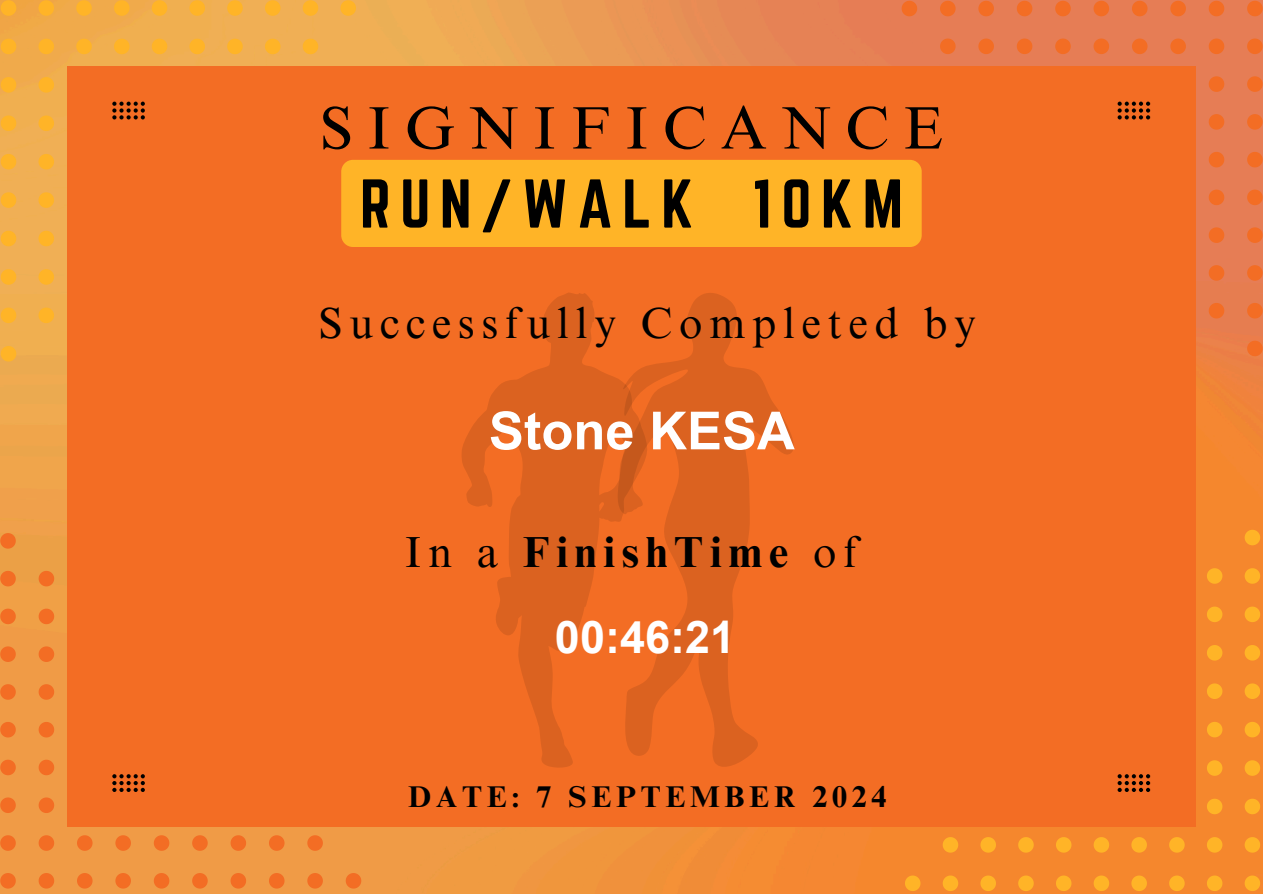
<style>
.page{position:relative;width:1263px;height:894px;background:#fff}
.page>*{position:absolute;margin:0;border:0;box-sizing:border-box;transform-origin:0 0}
.t1{font:60.3px "Norwester";letter-spacing:.155em;color:#000}
.t2{font:60px "Times NRMT Pro";letter-spacing:.245em;color:#000}
.t3{font:700 52.5px "Arial";color:#fff}
.t4{font:700 45px "Arial";color:#fff}
.t5{font:43.5px "Times NRMT Pro";letter-spacing:.155em;color:#000}
.t6{font:700 43.5px "Times NRMT Pro";letter-spacing:.155em;color:#000}
.t7{font:700 30px "Times NRMT Pro";letter-spacing:.155em;color:#000}
.s1{font-weight:400}
</style>
<div class="page">
<img style="left:0;top:0;width:1263px;height:893px">
<svg style="left:1247px;top:340px;width:16px;height:16px"></svg>
<svg style="left:1247px;top:303px;width:16px;height:15px"></svg>
<svg style="left:1209px;top:303px;width:15px;height:15px"></svg>
<svg style="left:1247px;top:265px;width:16px;height:15px"></svg>
<svg style="left:1209px;top:265px;width:15px;height:15px"></svg>
<svg style="left:1247px;top:227px;width:16px;height:16px"></svg>
<svg style="left:1209px;top:227px;width:15px;height:16px"></svg>
<svg style="left:1247px;top:189px;width:16px;height:16px"></svg>
<svg style="left:1209px;top:189px;width:15px;height:16px"></svg>
<svg style="left:1247px;top:152px;width:16px;height:15px"></svg>
<svg style="left:1209px;top:152px;width:15px;height:15px"></svg>
<svg style="left:1247px;top:114px;width:16px;height:16px"></svg>
<svg style="left:1209px;top:114px;width:15px;height:16px"></svg>
<svg style="left:1247px;top:76px;width:16px;height:16px"></svg>
<svg style="left:1209px;top:76px;width:15px;height:16px"></svg>
<svg style="left:1247px;top:39px;width:16px;height:15px"></svg>
<svg style="left:1209px;top:39px;width:15px;height:15px"></svg>
<svg style="left:1170px;top:39px;width:16px;height:15px"></svg>
<svg style="left:1132px;top:39px;width:15px;height:15px"></svg>
<svg style="left:1093px;top:39px;width:16px;height:15px"></svg>
<svg style="left:1055px;top:39px;width:16px;height:15px"></svg>
<svg style="left:1017px;top:39px;width:15px;height:15px"></svg>
<svg style="left:978px;top:39px;width:16px;height:15px"></svg>
<svg style="left:940px;top:39px;width:16px;height:15px"></svg>
<svg style="left:1247px;top:1px;width:16px;height:15px"></svg>
<svg style="left:1209px;top:1px;width:15px;height:15px"></svg>
<svg style="left:1170px;top:1px;width:16px;height:15px"></svg>
<svg style="left:1132px;top:1px;width:15px;height:15px"></svg>
<svg style="left:1093px;top:1px;width:16px;height:15px"></svg>
<svg style="left:1055px;top:1px;width:16px;height:15px"></svg>
<svg style="left:1017px;top:1px;width:15px;height:15px"></svg>
<svg style="left:978px;top:1px;width:16px;height:15px"></svg>
<svg style="left:940px;top:1px;width:16px;height:15px"></svg>
<svg style="left:902px;top:1px;width:15px;height:15px"></svg>
<svg style="left:340px;top:0;width:16px;height:16px"></svg>
<svg style="left:303px;top:0;width:15px;height:16px"></svg>
<svg style="left:303px;top:39px;width:15px;height:15px"></svg>
<svg style="left:265px;top:0;width:15px;height:16px"></svg>
<svg style="left:265px;top:39px;width:15px;height:15px"></svg>
<svg style="left:227px;top:0;width:16px;height:16px"></svg>
<svg style="left:227px;top:39px;width:16px;height:15px"></svg>
<svg style="left:189px;top:0;width:16px;height:16px"></svg>
<svg style="left:189px;top:39px;width:16px;height:15px"></svg>
<svg style="left:152px;top:0;width:15px;height:16px"></svg>
<svg style="left:152px;top:39px;width:15px;height:15px"></svg>
<svg style="left:114px;top:0;width:16px;height:16px"></svg>
<svg style="left:114px;top:39px;width:16px;height:15px"></svg>
<svg style="left:76px;top:0;width:16px;height:16px"></svg>
<svg style="left:76px;top:39px;width:16px;height:15px"></svg>
<svg style="left:39px;top:0;width:15px;height:16px"></svg>
<svg style="left:39px;top:39px;width:15px;height:15px"></svg>
<svg style="left:39px;top:77px;width:15px;height:16px"></svg>
<svg style="left:39px;top:115px;width:15px;height:16px"></svg>
<svg style="left:39px;top:154px;width:15px;height:15px"></svg>
<svg style="left:39px;top:192px;width:15px;height:16px"></svg>
<svg style="left:39px;top:231px;width:15px;height:15px"></svg>
<svg style="left:39px;top:269px;width:15px;height:15px"></svg>
<svg style="left:39px;top:307px;width:15px;height:16px"></svg>
<svg style="left:1px;top:0;width:15px;height:16px"></svg>
<svg style="left:1px;top:39px;width:15px;height:15px"></svg>
<svg style="left:1px;top:77px;width:15px;height:16px"></svg>
<svg style="left:1px;top:115px;width:15px;height:16px"></svg>
<svg style="left:1px;top:154px;width:15px;height:15px"></svg>
<svg style="left:1px;top:192px;width:15px;height:16px"></svg>
<svg style="left:1px;top:231px;width:15px;height:15px"></svg>
<svg style="left:1px;top:269px;width:15px;height:15px"></svg>
<svg style="left:1px;top:307px;width:15px;height:16px"></svg>
<svg style="left:1px;top:346px;width:15px;height:15px"></svg>
<svg style="left:905px;top:875px;width:15px;height:15px"></svg>
<svg style="left:943px;top:875px;width:15px;height:15px"></svg>
<svg style="left:943px;top:836px;width:15px;height:16px"></svg>
<svg style="left:980px;top:875px;width:16px;height:15px"></svg>
<svg style="left:980px;top:836px;width:16px;height:16px"></svg>
<svg style="left:1018px;top:875px;width:16px;height:15px"></svg>
<svg style="left:1018px;top:836px;width:16px;height:16px"></svg>
<svg style="left:1056px;top:875px;width:15px;height:15px"></svg>
<svg style="left:1056px;top:836px;width:15px;height:16px"></svg>
<svg style="left:1094px;top:875px;width:15px;height:15px"></svg>
<svg style="left:1094px;top:836px;width:15px;height:16px"></svg>
<svg style="left:1131px;top:875px;width:16px;height:15px"></svg>
<svg style="left:1131px;top:836px;width:16px;height:16px"></svg>
<svg style="left:1169px;top:875px;width:16px;height:15px"></svg>
<svg style="left:1169px;top:836px;width:16px;height:16px"></svg>
<svg style="left:1207px;top:875px;width:15px;height:15px"></svg>
<svg style="left:1207px;top:836px;width:15px;height:16px"></svg>
<svg style="left:1207px;top:798px;width:15px;height:16px"></svg>
<svg style="left:1207px;top:760px;width:15px;height:15px"></svg>
<svg style="left:1207px;top:721px;width:15px;height:16px"></svg>
<svg style="left:1207px;top:683px;width:15px;height:15px"></svg>
<svg style="left:1207px;top:644px;width:15px;height:16px"></svg>
<svg style="left:1207px;top:606px;width:15px;height:16px"></svg>
<svg style="left:1207px;top:568px;width:15px;height:15px"></svg>
<svg style="left:1245px;top:875px;width:15px;height:15px"></svg>
<svg style="left:1245px;top:836px;width:15px;height:16px"></svg>
<svg style="left:1245px;top:798px;width:15px;height:16px"></svg>
<svg style="left:1245px;top:760px;width:15px;height:15px"></svg>
<svg style="left:1245px;top:721px;width:15px;height:16px"></svg>
<svg style="left:1245px;top:683px;width:15px;height:15px"></svg>
<svg style="left:1245px;top:644px;width:15px;height:16px"></svg>
<svg style="left:1245px;top:606px;width:15px;height:16px"></svg>
<svg style="left:1245px;top:568px;width:15px;height:15px"></svg>
<svg style="left:1245px;top:529px;width:15px;height:16px"></svg>
<svg style="left:0;top:533px;width:16px;height:15px"></svg>
<svg style="left:0;top:570px;width:16px;height:16px"></svg>
<svg style="left:39px;top:570px;width:15px;height:16px"></svg>
<svg style="left:0;top:608px;width:16px;height:16px"></svg>
<svg style="left:39px;top:608px;width:15px;height:16px"></svg>
<svg style="left:0;top:646px;width:16px;height:15px"></svg>
<svg style="left:39px;top:646px;width:15px;height:15px"></svg>
<svg style="left:0;top:684px;width:16px;height:15px"></svg>
<svg style="left:39px;top:684px;width:15px;height:15px"></svg>
<svg style="left:0;top:721px;width:16px;height:16px"></svg>
<svg style="left:39px;top:721px;width:15px;height:16px"></svg>
<svg style="left:0;top:759px;width:16px;height:16px"></svg>
<svg style="left:39px;top:759px;width:15px;height:16px"></svg>
<svg style="left:0;top:797px;width:16px;height:15px"></svg>
<svg style="left:39px;top:797px;width:15px;height:15px"></svg>
<svg style="left:0;top:835px;width:16px;height:15px"></svg>
<svg style="left:39px;top:835px;width:15px;height:15px"></svg>
<svg style="left:77px;top:835px;width:16px;height:15px"></svg>
<svg style="left:115px;top:835px;width:16px;height:15px"></svg>
<svg style="left:154px;top:835px;width:15px;height:15px"></svg>
<svg style="left:192px;top:835px;width:16px;height:15px"></svg>
<svg style="left:231px;top:835px;width:15px;height:15px"></svg>
<svg style="left:269px;top:835px;width:15px;height:15px"></svg>
<svg style="left:307px;top:835px;width:16px;height:15px"></svg>
<svg style="left:0;top:872px;width:16px;height:16px"></svg>
<svg style="left:39px;top:872px;width:15px;height:16px"></svg>
<svg style="left:77px;top:872px;width:16px;height:16px"></svg>
<svg style="left:115px;top:872px;width:16px;height:16px"></svg>
<svg style="left:154px;top:872px;width:15px;height:16px"></svg>
<svg style="left:192px;top:872px;width:16px;height:16px"></svg>
<svg style="left:231px;top:872px;width:15px;height:16px"></svg>
<svg style="left:269px;top:872px;width:15px;height:16px"></svg>
<svg style="left:307px;top:872px;width:16px;height:16px"></svg>
<svg style="left:346px;top:872px;width:15px;height:16px"></svg>
<div style="left:67px;top:66px;width:1129px;height:761px;background:#f36d24"></div>
<svg style="left:112px;top:774px;width:33px;height:17px"></svg>
<svg style="left:112px;top:102px;width:33px;height:18px"></svg>
<svg style="left:1117px;top:774px;width:33px;height:17px"></svg>
<svg style="left:1117px;top:102px;width:33px;height:18px"></svg>
<svg style="left:462px;top:292px;width:155px;height:475px"></svg>
<svg style="left:617px;top:293px;width:177px;height:474px"></svg>
<div style="left:341px;top:160px;width:581px;height:87px;background:#ffb427;border-radius:12px"></div>
<p class="t2" style="left:320px;top:105px;width:625px">SIGNIFICANCE</p>
<p class="t1" style="left:360px;top:167px;width:545px">RUN/WALK 10KM</p>
<p class="t5" style="left:319px;top:307px;width:659px">Successfully Completed by</p>
<p class="t3" style="left:489px;top:401px;width:307px">Stone KESA</p>
<h1 class="t6" style="left:405px;top:535px;width:455px"><span class="s1">In a</span> FinishTime <span class="s1">of</span></h1>
<p class="t4" style="left:555px;top:611px;width:182px">00:46:21</p>
<h1 class="t7" style="left:408px;top:785px;width:480px">DATE: 7 SEPTEMBER 2024</h1>
</div>
